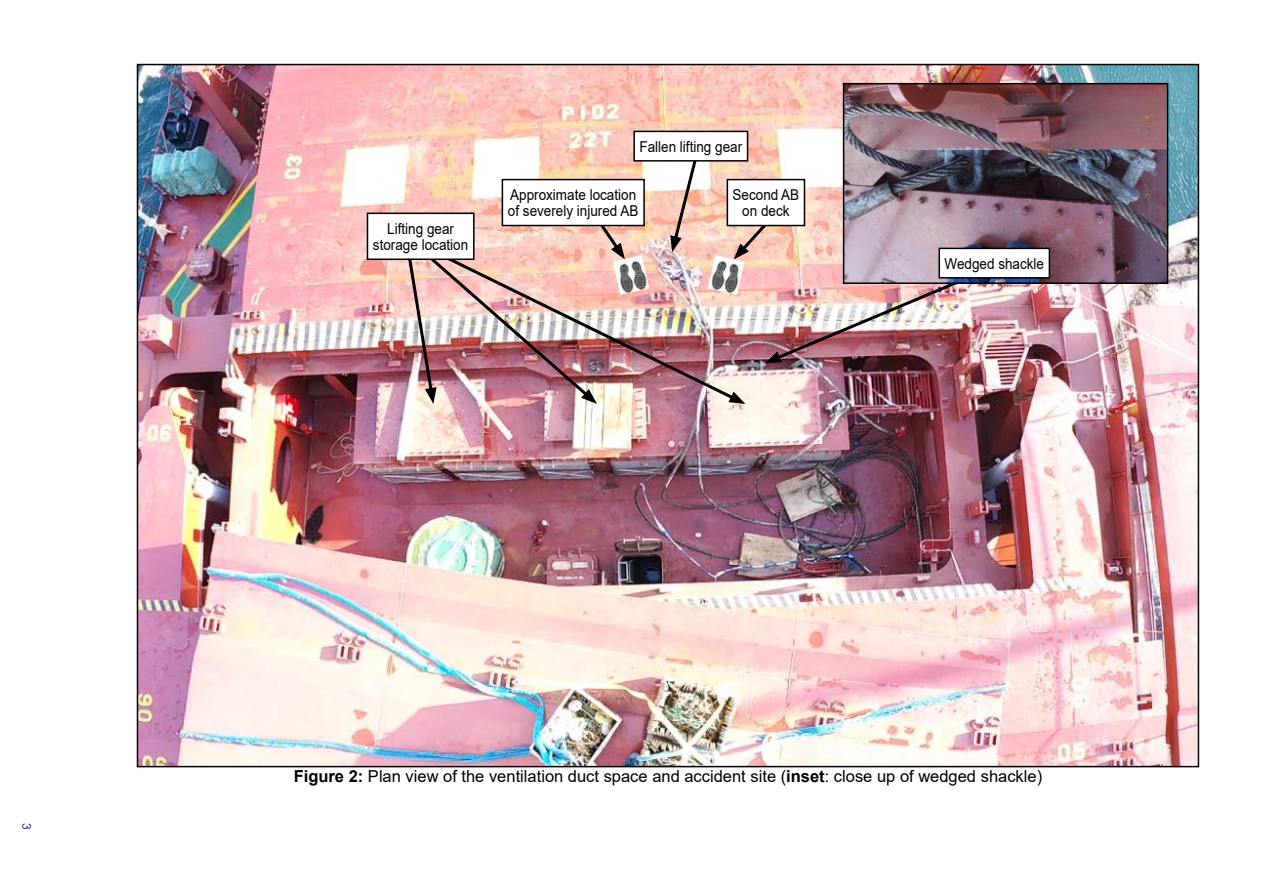
<style>
.page{position:relative;width:1263px;height:893px;background:#fff}
.page>*{position:absolute;margin:0;border:0;box-sizing:border-box;transform-origin:0 0}
.Figure_caption{font:16.5px "Arial MT2";color:#000}
.t1{font:15px/16.5px "Arial MT2";color:#000;text-align:center;scale:.9 1}
.t2{font:15px "Arial";color:#000;scale:.9 1}
.t3{font:12px "Arial MT2";color:#283583}
.s1{font-family:"Arial";font-weight:700}
</style>
<div class="page">
<img style="left:140px;top:67px;width:1056px;height:697px">
<img style="left:846px;top:86px;width:319px;height:195px">
<div style="left:843px;top:83px;width:325px;height:201px;border:2px solid #000"></div>
<div style="left:939px;top:248px;width:110px;height:30px;background:#fff"></div>
<div style="left:938px;top:248px;width:112px;height:31px;border:2px solid #000"></div>
<svg style="left:670px;top:162px;width:33px;height:73px"></svg>
<div style="left:634px;top:131px;width:113px;height:30px;background:#fff"></div>
<div style="left:633px;top:131px;width:115px;height:31px;border:2px solid #000"></div>
<img style="left:625px;top:235px;width:115px;height:168px">
<svg style="left:728px;top:392px;width:17px;height:12px"></svg>
<div style="left:367px;top:213px;width:107px;height:46px;background:#fff"></div>
<div style="left:367px;top:213px;width:107px;height:47px;border:2px solid #000"></div>
<img style="left:625px;top:255px;width:24px;height:40px">
<img style="left:708px;top:255px;width:26px;height:40px">
<img style="left:403px;top:186px;width:222px;height:218px">
<div style="left:502px;top:180px;width:142px;height:46px;background:#fff"></div>
<div style="left:502px;top:179px;width:143px;height:47px;border:2px solid #000"></div>
<img style="left:734px;top:209px;width:269px;height:154px">
<div style="left:727px;top:180px;width:77px;height:46px;background:#fff"></div>
<div style="left:727px;top:179px;width:78px;height:47px;border:2px solid #000"></div>
<p class="t3" style="left:35px;top:822px;width:8px;rotate:90deg">3</p>
<p class="t1" style="left:639px;top:138px;width:116px">Fallen lifting gear</p>
<p class="t1" style="left:373px;top:220px;width:107px">Lifting gear storage location</p>
<p class="t1" style="left:510px;top:186px;width:142px">Approximate location</p>
<p class="t2" style="left:508px;top:201px;width:147px">of severely injured AB</p>
<p class="t2" style="left:733px;top:184px;width:75px">Second AB</p>
<p class="t1" style="left:742px;top:203px;width:54px">on deck</p>
<p class="t1" style="left:944px;top:255px;width:112px">Wedged shackle</p>
<p class="Figure_caption" style="left:294px;top:765px;width:750px"><span class="s1">Figure 2:</span> Plan view of the ventilation duct space and accident site (<span class="s1">inset</span>: close up of wedged shackle)</p>
</div>
